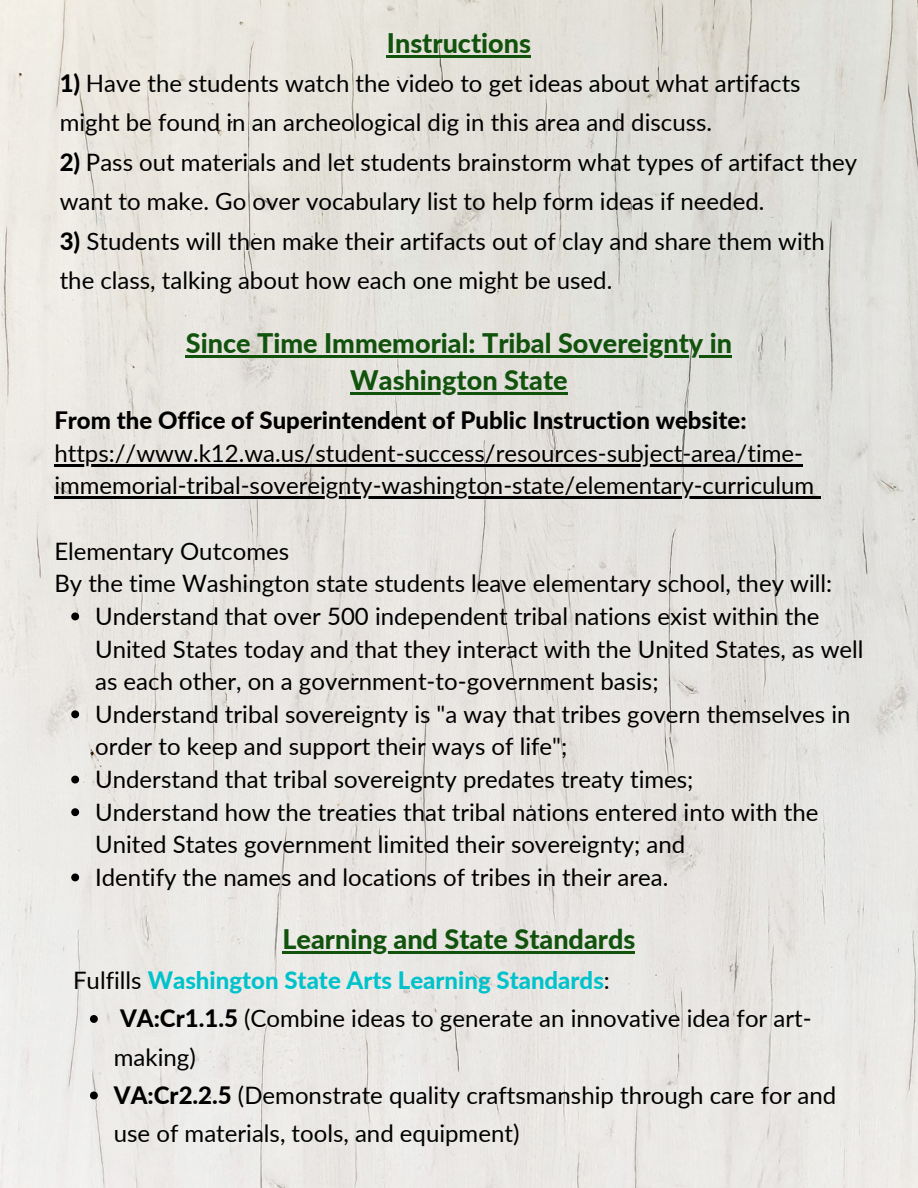
<style>
.page{position:relative;width:918px;height:1188px;background:#fff}
.page>*{position:absolute;margin:0;border:0;box-sizing:border-box;transform-origin:0 0}
.t1{font:800 27px/37.2px "Lato";color:#11520c;text-align:center}
.t2{font:24px/32.7px "Lato";color:#000}
.t3{font:800 24px "Lato";color:#000}
.t4{font:800 24px "Lato";color:#00c2cb}
.s1{font-weight:800}
.s2{font-weight:400;color:#000}
</style>
<div class="page">
<img style="left:0;top:0;width:918px;height:1188px">
<svg style="left:90px;top:1015px;width:8px;height:8px"></svg>
<svg style="left:90px;top:1092px;width:8px;height:7px"></svg>
<hr style="left:283px;top:952px;width:352px;height:2px;background:#11520c">
<hr style="left:387px;top:55px;width:144px;height:3px;background:#11520c">
<hr style="left:186px;top:355px;width:546px;height:3px;background:#11520c">
<hr style="left:350px;top:393px;width:218px;height:2px;background:#11520c">
<svg style="left:71px;top:613px;width:8px;height:7px"></svg>
<svg style="left:71px;top:710px;width:8px;height:8px"></svg>
<svg style="left:71px;top:776px;width:8px;height:8px"></svg>
<svg style="left:71px;top:808px;width:8px;height:8px"></svg>
<svg style="left:71px;top:874px;width:8px;height:7px"></svg>
<hr style="left:54px;top:464px;width:749px;height:2px;background:#000">
<hr style="left:54px;top:497px;width:760px;height:2px;background:#000">
<svg style="left:814px;top:497px;width:6px;height:2px"></svg>
<p class="t1" style="left:387px;top:24px;width:146px">Instructions</p>
<p class="t2" style="left:60px;top:63px;width:743px;line-height:39.3px"><span class="s1">1)</span> Have the students watch the video to get ideas about what artifacts might be found in an archeological dig in this area and discuss.</p>
<p class="t2" style="left:60px;top:142px;width:799px;line-height:39.3px"><span class="s1">2)</span> Pass out materials and let students brainstorm what types of artifact they want to make. Go over vocabulary list to help form ideas if needed.</p>
<p class="t2" style="left:60px;top:221px;width:767px;line-height:39.3px"><span class="s1">3)</span> Students will then make their artifacts out of clay and share them with the class, talking about how each one might be used.</p>
<p class="t1" style="left:186px;top:324px;width:548px">Since Time Immemorial: Tribal Sovereignty in<br>Washington State</p>
<p class="t3" style="left:54px;top:405px;width:694px">From the Office of Superintendent of Public Instruction website:</p>
<p class="t2" style="left:54px;top:436px;width:761px">https://www.k12.wa.us/student-success/resources-subject-area/time&shy;immemorial-tribal-sovereignty-washington-state/elementary-curriculum</p>
<p class="t2" style="left:54px;top:534px;width:779px">Elementary Outcomes<br>By the time Washington state students leave elementary school, they will:</p>
<p class="t2" style="left:95px;top:599px;width:770px">Understand that over 500 independent tribal nations exist within the United States today and that they interact with the United States, as well as each other, on a government-to-government basis;<br>Understand tribal sovereignty is "a way that tribes govern themselves in order to keep and support their ways of life";<br>Understand that tribal sovereignty predates treaty times;<br>Understand how the treaties that tribal nations entered into with the United States government limited their sovereignty; and<br>Identify the names and locations of tribes in their area.</p>
<p class="t1" style="left:283px;top:920px;width:354px">Learning and State Standards</p>
<p class="t4" style="left:73px;top:965px;width:538px"><span class="s2">Fulfills</span> Washington State Arts Learning Standards<span class="s2">:</span></p>
<p class="t2" style="left:114px;top:999px;width:724px;line-height:38.2px"><span class="s1">VA:Cr1.1.5</span> (Combine ideas to generate an innovative idea for art&shy;making)<br><span class="s1">VA:Cr2.2.5</span> (Demonstrate quality craftsmanship through care for and use of materials, tools, and equipment)</p>
</div>
